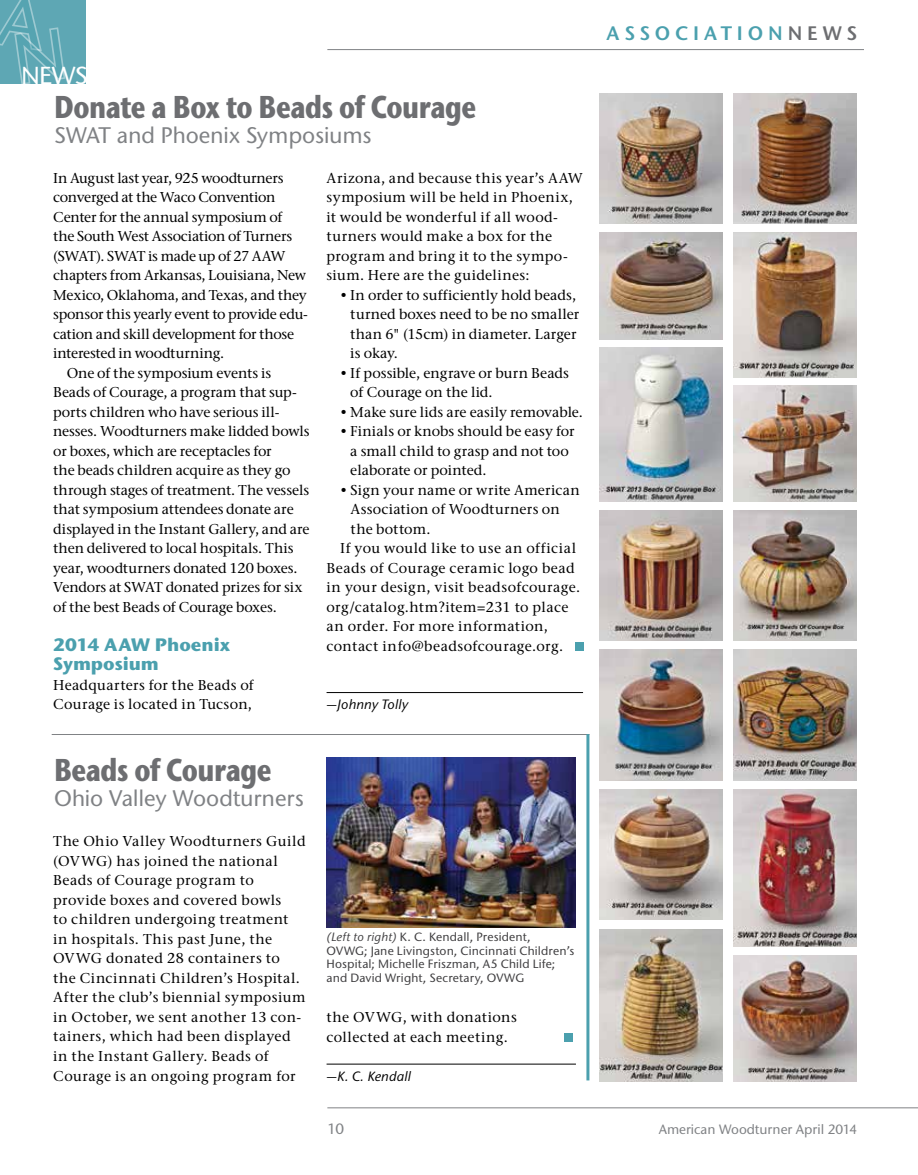
<style>
.page{position:relative;width:918px;height:1175px;background:#fff}
.page>*{position:absolute;margin:0;border:0;box-sizing:border-box;transform-origin:0 0}
.t1{font:700 31.5px "Stone Sans ITC Pro";letter-spacing:-.025em;color:#6d6e71;scale:.8 1}
.t2{font:500 24.6px "Stone Sans ITC Pro";color:#fff;scale:1.05 1}
.t3{font:500 22.5px "Stone Sans ITC Pro";letter-spacing:-.005em;color:#808285}
.t4{font:600 19.5px "Stone Sans ITC Pro";letter-spacing:.25em;color:#4ba0ae}
.t5{font:700 18px/19.5px "Stone Sans ITC Pro";letter-spacing:-.005em;color:#4ba0ae}
.t6{font:500 15px "Stone Sans ITC Pro";color:#808285}
.t7{font:500 14.25px/19.5px "Stone Serif ITC Pro";letter-spacing:.01em;color:#000}
.t8{font:500 14.25px/19.5px "Stone Serif ITC Pro";letter-spacing:.035em;color:#000}
.t9{font:500 14.25px/19.5px "Stone Serif ITC Pro";letter-spacing:.03em;color:#000}
.t10{font:500 14.25px "Stone Serif ITC Pro";letter-spacing:-.01em;color:#000}
.t11{font:500 14.25px "Stone Serif ITC Pro";letter-spacing:-.015em;color:#000}
.t12{font:500 14.25px "Stone Serif ITC Pro";letter-spacing:-.025em;color:#000}
.t13{font:500 14.25px "Stone Serif ITC Pro";letter-spacing:-.02em;color:#000}
.t14{font:500 14.25px "Stone Serif ITC Pro";letter-spacing:-.03em;color:#000}
.t15{font:500 13.5px "Stone Sans ITC Pro";color:#808285}
.t16{font:italic 500 13.5px "Stone Sans ITC Pro";letter-spacing:.005em;color:#000}
.t17{font:500 12px/13.5px "Stone Sans ITC Pro";letter-spacing:.015em;color:#414042}
.s1{font-style:italic}
.s2{color:#6d6e71}
</style>
<div class="page">
<hr style="left:327px;top:1107px;width:591px;height:1px;background:#808285">
<hr style="left:327px;top:49px;width:537px;height:1px;background:#808285">
<div style="left:0;top:0;width:86px;height:84px;background:#5ea7b4"></div>
<img style="left:327px;top:757px;width:248px;height:170px">
<hr style="left:52px;top:734px;width:537px;height:1px;background:#808285">
<hr style="left:586px;top:734px;width:3px;height:346px;background:#4ba0ae">
<img style="left:600px;top:93px;width:123px;height:130px">
<img style="left:600px;top:510px;width:123px;height:131px">
<img style="left:600px;top:650px;width:123px;height:130px">
<img style="left:734px;top:93px;width:122px;height:130px">
<img style="left:734px;top:510px;width:122px;height:130px">
<img style="left:600px;top:789px;width:123px;height:130px">
<img style="left:734px;top:956px;width:122px;height:125px">
<img style="left:600px;top:929px;width:123px;height:152px">
<img style="left:734px;top:789px;width:122px;height:157px">
<img style="left:734px;top:650px;width:122px;height:130px">
<img style="left:600px;top:232px;width:123px;height:107px">
<img style="left:734px;top:386px;width:122px;height:116px">
<img style="left:734px;top:232px;width:122px;height:145px">
<img style="left:600px;top:348px;width:123px;height:154px">
<hr style="left:327px;top:692px;width:256px;height:1px;background:#000">
<div style="left:575px;top:643px;width:8px;height:8px;background:#4ba0ae"></div>
<hr style="left:327px;top:1063px;width:249px;height:1px;background:#000">
<div style="left:564px;top:1033px;width:9px;height:8px;background:#4ba0ae"></div>
<svg style="left:0;top:0;width:66px;height:84px"></svg>
<h2 class="t2" style="left:21px;top:60px;width:65px">NEWS</h2>
<h1 class="t1" style="left:54px;top:86px;width:530px">Donate a Box to Beads of Courage</h1>
<h3 class="t3" style="left:54px;top:121px;width:319px">SWAT and Phoenix Symposiums</h3>
<p class="t10" style="left:53px;top:169px;width:232px">In August last year, 925 woodturners</p>
<p class="t12" style="left:53px;top:188px;width:224px">converged at the Waco Convention</p>
<p class="t10" style="left:53px;top:208px;width:231px">Center for the annual symposium of</p>
<p class="t11" style="left:53px;top:227px;width:241px">the South West Association of Turners</p>
<p class="t14" style="left:53px;top:247px;width:234px">(SWAT). SWAT is made up of 27 AAW</p>
<p class="t11" style="left:53px;top:266px;width:255px">chapters from Arkansas, Louisiana, New</p>
<p class="t11" style="left:53px;top:286px;width:255px">Mexico, Oklahoma, and Texas, and they</p>
<p class="t13" style="left:53px;top:305px;width:256px">sponsor this yearly event to provide edu-</p>
<p class="t12" style="left:53px;top:325px;width:243px">cation and skill development for those</p>
<p class="t10" style="left:53px;top:344px;width:172px">interested in woodturning.</p>
<p class="t10" style="left:67px;top:364px;width:206px">One of the symposium events is</p>
<p class="t7" style="left:53px;top:382px;width:245px">Beads of Courage, a program that sup-</p>
<p class="t7" style="left:53px;top:402px;width:228px">ports children who have serious ill-</p>
<p class="t7" style="left:53px;top:421px;width:258px">nesses. Woodturners make lidded bowls</p>
<p class="t7" style="left:53px;top:441px;width:220px">or boxes, which are receptacles for</p>
<p class="t7" style="left:53px;top:460px;width:239px">the beads children acquire as they go</p>
<p class="t7" style="left:53px;top:480px;width:258px">through stages of treatment. The vessels</p>
<p class="t10" style="left:53px;top:500px;width:242px">that symposium attendees donate are</p>
<p class="t7" style="left:53px;top:519px;width:258px">displayed in the Instant Gallery, and are</p>
<p class="t7" style="left:53px;top:538px;width:242px">then delivered to local hospitals. This</p>
<p class="t7" style="left:53px;top:558px;width:246px">year, woodturners donated 120 boxes.</p>
<p class="t11" style="left:53px;top:578px;width:251px">Vendors at SWAT donated prizes for six</p>
<p class="t7" style="left:53px;top:597px;width:225px">of the best Beads of Courage boxes.</p>
<p class="t5" style="left:53px;top:634px;width:179px">2014 AAW Phoenix<br>Symposium</p>
<p class="t7" style="left:53px;top:675px;width:202px">Headquarters for the Beads of<br>Courage is located in Tucson,</p>
<p class="t9" style="left:327px;top:168px;width:258px">Arizona, and because this year’s AAW symposium will be held in Phoenix, it would be wonderful if all wood&shy;turners would make a box for the program and bring it to the sympo&shy;sium. Here are the guidelines:</p>
<p class="t7" style="left:350px;top:285px;width:231px;text-indent:-10px">• In order to sufficiently hold beads, turned boxes need to be no smaller than 6" (15cm) in diameter. Larger is okay.</p>
<p class="t7" style="left:350px;top:363px;width:220px;text-indent:-10px">• If possible, engrave or burn Beads of Courage on the lid.</p>
<p class="t7" style="left:340px;top:402px;width:244px">• Make sure lids are easily removable.</p>
<p class="t7" style="left:350px;top:422px;width:226px;text-indent:-10px">• Finials or knobs should be easy for a small child to grasp and not too elaborate or pointed.</p>
<p class="t7" style="left:340px;top:480px;width:241px">• Sign your name or write American</p>
<p class="t7" style="left:351px;top:500px;width:211px">Association of Woodturners on</p>
<p class="t7" style="left:351px;top:519px;width:81px">the bottom.</p>
<p class="t8" style="left:340px;top:539px;width:238px">If you would like to use an official</p>
<p class="t8" style="left:327px;top:558px;width:250px">Beads of Courage ceramic logo bead</p>
<p class="t9" style="left:327px;top:578px;width:255px">in your design, visit beadsofcourage.</p>
<p class="t7" style="left:327px;top:597px;width:243px">org/catalog.htm?item=231 to place</p>
<p class="t7" style="left:327px;top:617px;width:223px">an order. For more information,</p>
<p class="t9" style="left:327px;top:636px;width:238px">contact info@beadsofcourage.org.</p>
<p class="t16" style="left:327px;top:696px;width:83px">—Johnny Tolly</p>
<h1 class="t1" style="left:54px;top:749px;width:274px">Beads of Courage</h1>
<h3 class="t3" style="left:54px;top:784px;width:252px">Ohio Valley Woodturners</h3>
<p class="t8" style="left:53px;top:832px;width:254px">The Ohio Valley Woodturners Guild (OVWG) has joined the national<br>Beads of Courage program to provide boxes and covered bowls<br>to children undergoing treatment in hospitals. This past June, the<br>OVWG donated 28 containers to the Cincinnati Children’s Hospital.<br>After the club’s biennial symposium in October, we sent another 13 con&shy;tainers, which had been displayed in the Instant Gallery. Beads of<br>Courage is an ongoing program for</p>
<p class="t17" style="left:327px;top:930px;width:250px"><span class="s1">(Left to right)</span> K. C. Kendall, President, OVWG; Jane Livingston, Cincinnati Children’s Hospital; Michelle Friszman, A5 Child Life; and David Wright, Secretary, OVWG</p>
<p class="t9" style="left:327px;top:1007px;width:192px">the OVWG, with donations collected at each meeting.</p>
<p class="t16" style="left:327px;top:1067px;width:86px">—K. C. Kendall</p>
<h3 class="t4" style="left:606px;top:21px;width:252px">ASSOCIATION<span class="s2">NEWS</span></h3>
<p class="t6" style="left:327px;top:1119px;width:18px">10</p>
<p class="t15" style="left:659px;top:1120px;width:200px">American Woodturner April 2014</p>
</div>
